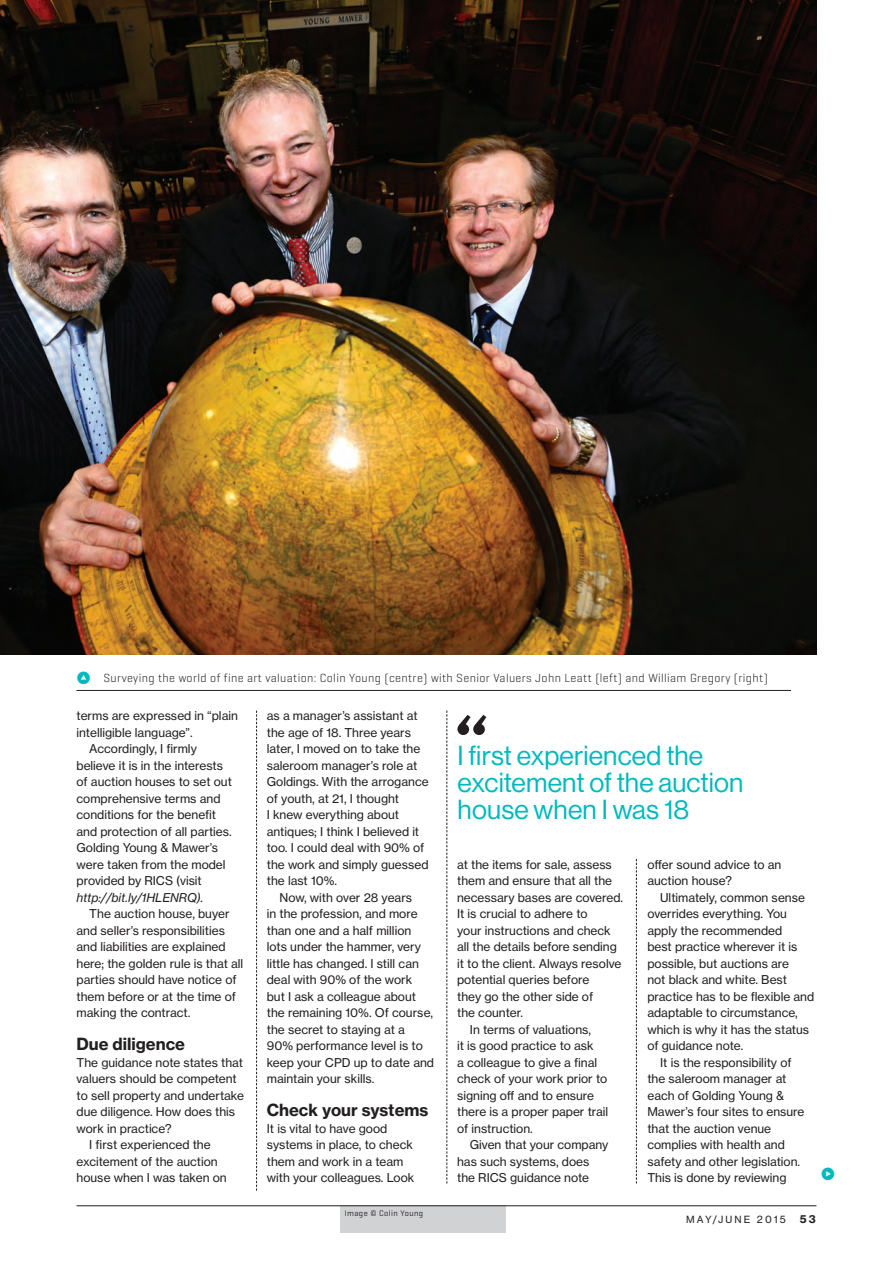
<style>
.page{position:relative;width:893px;height:1263px;background:#fff}
.page>*{position:absolute;margin:0;border:0;box-sizing:border-box;transform-origin:0 0}
._07_Pull_quotes{font:27px/27px "N Haas Grotesk DS Std 55 Rg";letter-spacing:.005em;color:#00b9bd}
.t1{font:18px "Acta Symbols Arrows";color:#00b9bd}
._03_Body_copy_INDENT{font:16.5px "N Haas Grotesk TX Std 75 Bd";color:#231f20}
._03_Body_copy_INDENT-2{font:12px/16.5px "N Haas Grotesk TX Std 55 Rg";color:#231f20}
._08_Caption{font:300 12px "Geogrotesque";letter-spacing:.03em;color:#231f20}
.t2{font:10.5px "N Haas Grotesk TX Std 75 Bd";color:#231f20}
.t3{font:9.75px "N Haas Grotesk TX Std 55 Rg";letter-spacing:.215em;color:#231f20}
.Credit{font:8.25px "Geogrotesque";letter-spacing:.05em;color:#231f20}
.s1{font-family:"N Haas Grotesk TX Std 56 It"}
</style>
<div class="page">
<div style="left:340px;top:1205px;width:166px;height:28px;background:#d1d2d4"></div>
<hr style="left:77px;top:1205px;width:739px;height:1px;background:#231f20">
<img style="left:0;top:0;width:816px;height:654px">
<hr style="left:77px;top:690px;width:714px;height:1px;background:#231f20">
<svg style="left:446px;top:711px;width:1px;height:472px"></svg>
<svg style="left:636px;top:859px;width:1px;height:324px"></svg>
<svg style="left:256px;top:711px;width:1px;height:480px"></svg>
<svg style="left:457px;top:715px;width:29px;height:20px"></svg>
<p class="_08_Caption" style="left:104px;top:670px;width:666px">Surveying the world of fine art valuation: Colin Young (centre) with Senior Valuers John Leatt (left) and William Gregory (right)</p>
<p class="_03_Body_copy_INDENT-2" style="left:77px;top:707px;width:163px">terms are expressed in “plain intelligible language”.</p>
<p class="_03_Body_copy_INDENT-2" style="left:77px;top:740px;width:157px;text-indent:13px">Accordingly, I firmly believe it is in the interests of auction houses to set out comprehensive terms and conditions for the benefit and protection of all parties.<br>Golding Young &amp; Mawer’s were taken from the model provided by RICS (visit <span class="s1">http://bit.ly/1HLENRQ).</span></p>
<p class="_03_Body_copy_INDENT-2" style="left:77px;top:905px;width:168px;text-indent:13px">The auction house, buyer and seller’s responsibilities and liabilities are explained here; the golden rule is that all parties should have notice of them before or at the time of making the contract.</p>
<p class="_03_Body_copy_INDENT" style="left:77px;top:1034px;width:110px">Due diligence</p>
<p class="_03_Body_copy_INDENT-2" style="left:77px;top:1054px;width:169px">The guidance note states that valuers should be competent to sell property and undertake due diligence. How does this work in practice?</p>
<p class="_03_Body_copy_INDENT-2" style="left:77px;top:1136px;width:152px;text-indent:13px">I first experienced the excitement of the auction house when I was taken on</p>
<p class="_03_Body_copy_INDENT-2" style="left:267px;top:707px;width:163px">as a manager’s assistant at the age of 18. Three years later, I moved on to take the saleroom manager’s role at<br>Goldings. With the arrogance of youth, at 21, I thought<br>I knew everything about antiques; I think I believed it too. I could deal with 90% of the work and simply guessed the last 10%.</p>
<p class="_03_Body_copy_INDENT-2" style="left:267px;top:889px;width:169px;text-indent:13px">Now, with over 28 years<br>in the profession, and more than one and a half million lots under the hammer, very little has changed. I still can deal with 90% of the work<br>but I ask a colleague about the remaining 10%. Of course, the secret to staying at a<br>90% performance level is to keep your CPD up to date and maintain your skills.</p>
<p class="_03_Body_copy_INDENT" style="left:267px;top:1100px;width:163px">Check your systems</p>
<p class="_03_Body_copy_INDENT-2" style="left:267px;top:1120px;width:149px">It is vital to have good systems in place, to check them and work in a team with your colleagues. Look</p>
<p class="_07_Pull_quotes" style="left:458px;top:742px;width:287px">I first experienced the excitement of the auction house when I was 18</p>
<p class="_03_Body_copy_INDENT-2" style="left:457px;top:856px;width:167px">at the items for sale, assess them and ensure that all the necessary bases are covered.<br>It is crucial to adhere to<br>your instructions and check all the details before sending it to the client. Always resolve potential queries before<br>they go the other side of<br>the counter.</p>
<p class="_03_Body_copy_INDENT-2" style="left:457px;top:1021px;width:153px;text-indent:13px">In terms of valuations,<br>it is good practice to ask<br>a colleague to give a final check of your work prior to signing off and to ensure there is a proper paper trail of instruction.</p>
<p class="_03_Body_copy_INDENT-2" style="left:457px;top:1136px;width:153px;text-indent:13px">Given that your company has such systems, does the RICS guidance note</p>
<p class="_03_Body_copy_INDENT-2" style="left:647px;top:856px;width:136px">offer sound advice to an auction house?</p>
<p class="_03_Body_copy_INDENT-2" style="left:647px;top:889px;width:168px;text-indent:13px">Ultimately, common sense overrides everything. You apply the recommended<br>best practice wherever it is possible, but auctions are<br>not black and white. Best practice has to be flexible and adaptable to circumstance, which is why it has the status of guidance note.</p>
<p class="_03_Body_copy_INDENT-2" style="left:647px;top:1054px;width:159px;text-indent:13px">It is the responsibility of the saleroom manager at each of Golding Young &amp;<br>Mawer’s four sites to ensure that the auction venue complies with health and safety and other legislation.<br>This is done by reviewing</p>
<p class="t1" style="left:821px;top:1167px;width:16px">■</p>
<p class="Credit" style="left:345px;top:1208px;width:80px">Image © Colin Young</p>
<p class="t3" style="left:686px;top:1214px;width:101px">MAY/JUNE 2015</p>
<p class="t2" style="left:800px;top:1213px;width:18px">53</p>
</div>
